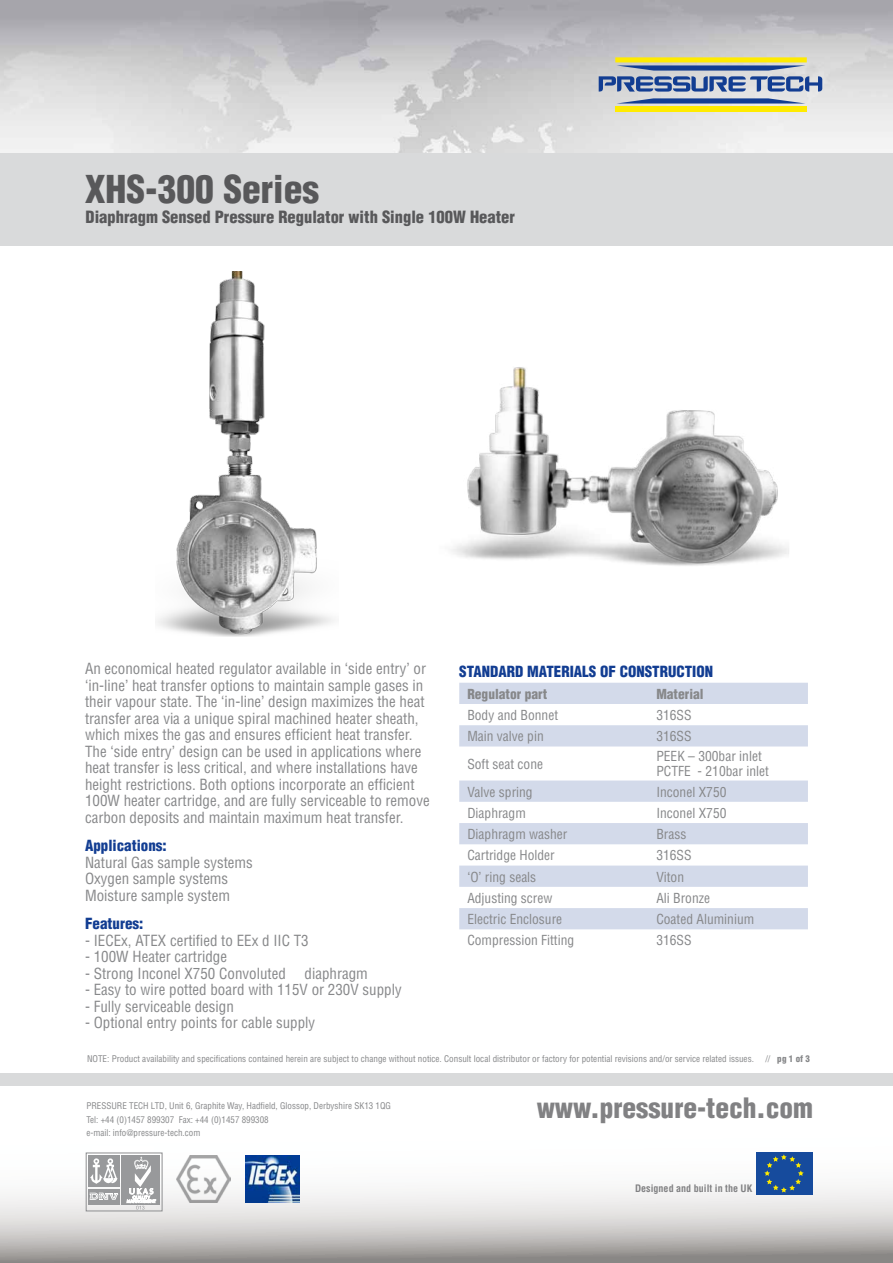
<style>
.page{position:relative;width:893px;height:1263px;background:#fff}
.page>*{position:absolute;margin:0;border:0;box-sizing:border-box;transform-origin:0 0}
.t1{font:900 condensed 37.5px "Helvetica";color:#58585a}
.t2{font:900 condensed 27.45px "Helvetica";color:#818183}
.t3{font:900 condensed 16.5px "Helvetica";color:#58585a}
.t4{font:condensed 15px/16.5px "Helvetica";color:#87888a}
.t5{font:900 condensed 15px "Helvetica";color:#123d92}
.t6{font:condensed 13.5px/15px "Helvetica";color:#87888a}
.t7{font:900 condensed 13.5px "Helvetica";color:#87888a}
.t8{font:700 condensed 10.05px "Helvetica";color:#818183}
.t9{font:condensed 9px/13.5px "Helvetica";color:#87888a}
.t10{font:900 condensed 9px "Helvetica";color:#87888a}
.s1{font-weight:400}
</style>
<div class="page">
<img style="left:0;top:0;width:892px;height:153px">
<svg style="left:0;top:1085px;width:893px;height:178px"></svg>
<div style="left:0;top:153px;width:893px;height:93px;background:#d9dadb"></div>
<svg style="left:616px;top:98px;width:190px;height:6px"></svg>
<svg style="left:599px;top:57px;width:223px;height:35px;background:#97a4a4"></svg>
<div style="left:615px;top:107px;width:192px;height:5px;background:#ffeb00"></div>
<div style="left:0;top:1073px;width:893px;height:12px;background:#d9dadb"></div>
<div style="left:756px;top:1152px;width:56px;height:43px;background:#164b9d"></div>
<svg style="left:764px;top:1154px;width:40px;height:38px"></svg>
<div style="left:88px;top:1155px;width:32px;height:32px;background:#98999b"></div>
<svg style="left:90px;top:1158px;width:27px;height:26px"></svg>
<div style="left:88px;top:1189px;width:32px;height:16px;background:#98999b"></div>
<svg style="left:90px;top:1192px;width:28px;height:8px"></svg>
<div style="left:86px;top:1153px;width:76px;height:58px;border:1px solid #8d8e90"></div>
<div style="left:122px;top:1155px;width:38px;height:50px;background:#98999b"></div>
<svg style="left:127px;top:1157px;width:29px;height:52px"></svg>
<svg style="left:459px;top:683px;width:349px;height:246px;fill:#d9dfed"></svg>
<img style="left:157px;top:271px;width:177px;height:366px">
<img style="left:451px;top:367px;width:338px;height:199px">
<img style="left:176px;top:1156px;width:55px;height:47px">
<img style="left:245px;top:1156px;width:55px;height:47px">
<h1 class="t1" style="left:85px;top:166px;width:236px">XHS-300 Series</h1>
<p class="t3" style="left:86px;top:207px;width:431px">Diaphragm Sensed Pressure Regulator with Single 100W Heater</p>
<p class="t4" style="left:85px;top:660px;width:346px">An economical heated regulator available in ‘side entry’ or ‘in-line’ heat transfer options to maintain sample gases in their vapour state. The ‘in-line’ design maximizes the heat transfer area via a unique spiral machined heater sheath, which mixes the gas and ensures efficient heat transfer.<br>The ‘side entry’ design can be used in applications where heat transfer is less critical, and where installations have height restrictions. Both options incorporate an efficient 100W heater cartridge, and are fully serviceable to remove carbon deposits and maintain maximum heat transfer.</p>
<p class="t5" style="left:85px;top:836px;width:83px">Applications:</p>
<p class="t4" style="left:85px;top:854px;width:169px">Natural Gas sample systems<br>Oxygen sample systems<br>Moisture sample system</p>
<p class="t5" style="left:85px;top:914px;width:60px">Features:</p>
<p class="t4" style="left:85px;top:932px;width:225px">- IECEx, ATEX certified to EEx d IIC T3</p>
<p class="t4" style="left:85px;top:948px;width:144px">- 100W Heater cartridge</p>
<p class="t4" style="left:85px;top:965px;width:202px">- Strong Inconel X750 Convoluted</p>
<p class="t4" style="left:305px;top:965px;width:65px">diaphragm</p>
<p class="t4" style="left:85px;top:981px;width:318px">- Easy to wire potted board with 115V or 230V supply</p>
<p class="t4" style="left:85px;top:998px;width:150px">- Fully serviceable design</p>
<p class="t4" style="left:85px;top:1014px;width:232px">- Optional entry points for cable supply</p>
<p class="t5" style="left:459px;top:662px;width:255px">STANDARD MATERIALS OF CONSTRUCTION</p>
<p class="t7" style="left:467px;top:685px;width:81px">Regulator part</p>
<p class="t7" style="left:656px;top:685px;width:49px">Material</p>
<p class="t6" style="left:467px;top:707px;width:92px">Body and Bonnet</p>
<p class="t6" style="left:656px;top:707px;width:37px">316SS</p>
<p class="t6" style="left:467px;top:729px;width:78px">Main valve pin</p>
<p class="t6" style="left:656px;top:729px;width:37px">316SS</p>
<p class="t6" style="left:467px;top:756px;width:77px">Soft seat cone</p>
<p class="t6" style="left:656px;top:749px;width:114px">PEEK – 300bar inlet<br>PCTFE - 210bar inlet</p>
<p class="t6" style="left:467px;top:784px;width:67px">Valve spring</p>
<p class="t6" style="left:656px;top:784px;width:72px">Inconel X750</p>
<p class="t6" style="left:467px;top:805px;width:60px">Diaphragm</p>
<p class="t6" style="left:656px;top:805px;width:72px">Inconel X750</p>
<p class="t6" style="left:467px;top:826px;width:102px">Diaphragm washer</p>
<p class="t6" style="left:656px;top:826px;width:31px">Brass</p>
<p class="t6" style="left:467px;top:848px;width:89px">Cartridge Holder</p>
<p class="t6" style="left:656px;top:848px;width:37px">316SS</p>
<p class="t6" style="left:467px;top:869px;width:70px">‘O’ ring seals</p>
<p class="t6" style="left:656px;top:869px;width:29px">Viton</p>
<p class="t6" style="left:467px;top:890px;width:87px">Adjusting screw</p>
<p class="t6" style="left:656px;top:890px;width:55px">Ali Bronze</p>
<p class="t6" style="left:467px;top:912px;width:96px">Electric Enclosure</p>
<p class="t6" style="left:656px;top:912px;width:99px">Coated Aluminium</p>
<p class="t6" style="left:467px;top:933px;width:108px">Compression Fitting</p>
<p class="t6" style="left:656px;top:933px;width:37px">316SS</p>
<p class="t9" style="left:87px;top:1051px;width:668px">NOTE: Product availability and specifications contained herein are subject to change without notice. Consult local distributor or factory for potential revisions and/or service related issues.</p>
<p class="t10" style="left:765px;top:1052px;width:46px"><span class="s1">//</span> pg 1 of 3</p>
<p class="t9" style="left:86px;top:1099px;width:306px">PRESSURE TECH LTD, Unit 6, Graphite Way, Hadfield, Glossop, Derbyshire SK13 1QG<br>Tel: +44 (0)1457 899307 Fax: +44 (0)1457 899308</p>
<h2 class="t2" style="left:537px;top:1090px;width:278px">www.pressure-tech.com</h2>
<p class="t9" style="left:86px;top:1126px;width:115px">e-mail: info@pressure-tech.com</p>
<p class="t8" style="left:635px;top:1182px;width:119px">Designed and built in the UK</p>
</div>
